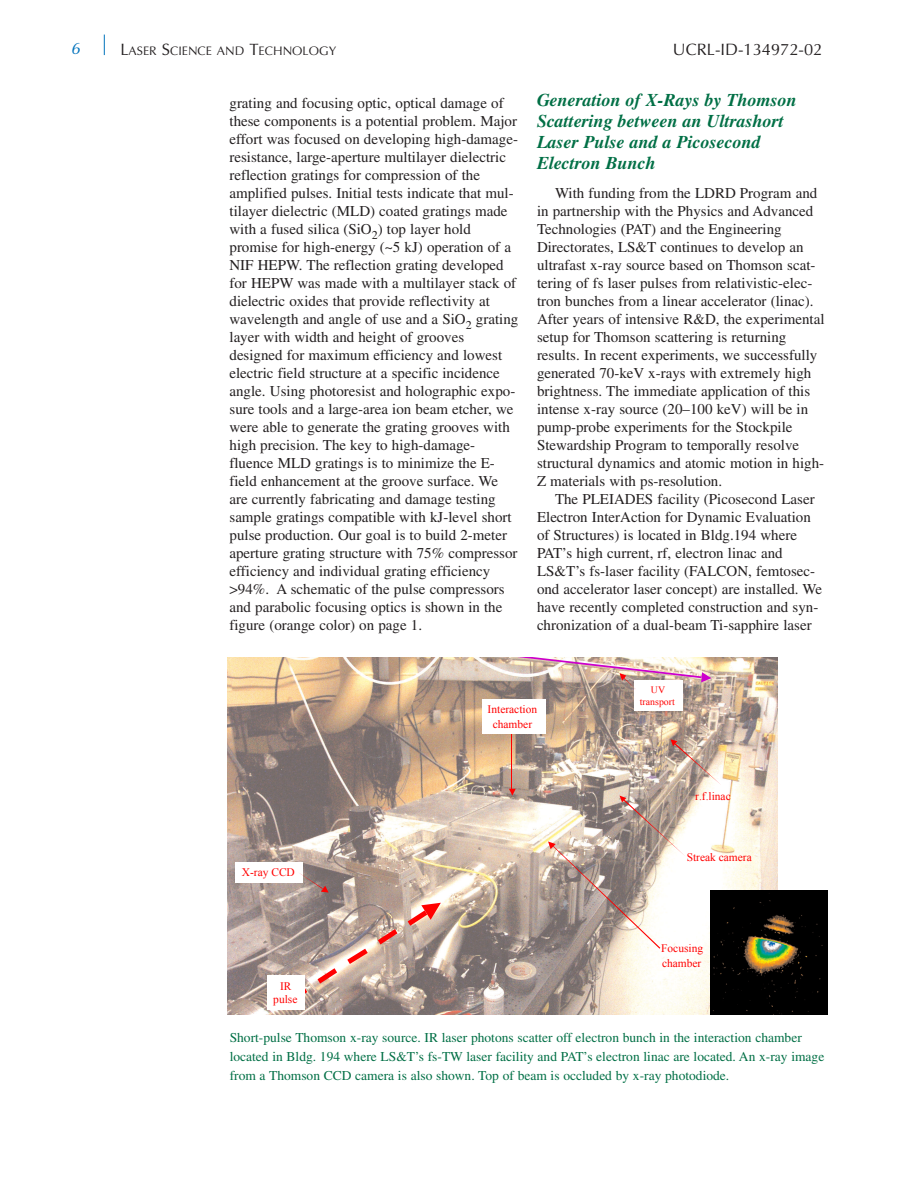
<style>
.page{position:relative;width:918px;height:1188px;background:#fff}
.page>*{position:absolute;margin:0;border:0;box-sizing:border-box;transform-origin:0 0}
.t1{font:italic 700 18px/21px "Times";color:#006f45}
.t2{font:16.5px "Optima";color:#231f20}
.t3{font:italic 16.5px "Optima";color:#0072bc}
.t4{font:15px/18px "Times";color:#231f20}
.t5{font:13.5px/18.8px "Times";color:#006f45}
.t6{font:12.3px "Optima";color:#231f20}
.t7{font:11.4px/14.4px "Times New Roman";color:#f00;text-align:center}
.t8{font:9.75px/11.9px "Times New Roman";color:#f00;text-align:center}
.s1{font-size:16.5px}
</style>
<div class="page">
<svg style="left:104px;top:35px;width:1px;height:20px"></svg>
<img style="left:227px;top:657px;width:551px;height:357px">
<svg style="left:378px;top:929px;width:19px;height:15px"></svg>
<svg style="left:347px;top:949px;width:21px;height:15px"></svg>
<svg style="left:318px;top:968px;width:19px;height:16px"></svg>
<svg style="left:305px;top:988px;width:2px;height:15px"></svg>
<svg style="left:408px;top:903px;width:33px;height:23px"></svg>
<div style="left:236px;top:863px;width:67px;height:20px;background:#fff"></div>
<svg style="left:298px;top:872px;width:31px;height:21px"></svg>
<svg style="left:671px;top:739px;width:51px;height:46px;background:#cab3a4"></svg>
<hr style="left:511px;top:729px;width:1px;height:60px;background:#f00">
<svg style="left:509px;top:789px;width:7px;height:7px"></svg>
<div style="left:482px;top:699px;width:64px;height:34px;background:#fff"></div>
<svg style="left:548px;top:796px;width:138px;height:153px"></svg>
<div style="left:267px;top:975px;width:38px;height:35px;background:#fff"></div>
<div style="left:634px;top:680px;width:48px;height:30px;background:#fff"></div>
<img style="left:487px;top:657px;width:224px;height:32px">
<img style="left:711px;top:890px;width:116px;height:124px">
<p class="t3" style="left:71px;top:42px;width:11px">6</p>
<p class="t6" style="left:120px;top:46px;width:217px"><span class="s1">L</span>ASER <span class="s1">S</span>CIENCE AND <span class="s1">T</span>ECHNOLOGY</p>
<p class="t2" style="left:673px;top:43px;width:151px">UCRL-ID-134972-02</p>
<p class="t4" style="left:230px;top:95px;width:290px">grating and focusing optic, optical damage of these components is a potential problem. Major effort was focused on developing high-damage&shy;resistance, large-aperture multilayer dielectric reflection gratings for compression of the amplified pulses. Initial tests indicate that mul&shy;tilayer dielectric (MLD) coated gratings made with a fused silica (SiO<sub>2</sub>) top layer hold promise for high-energy (~5 kJ) operation of a NIF HEPW. The reflection grating developed for HEPW was made with a multilayer stack of dielectric oxides that provide reflectivity at wavelength and angle of use and a SiO<sub>2</sub> grating layer with width and height of grooves designed for maximum efficiency and lowest electric field structure at a specific incidence angle. Using photoresist and holographic expo&shy;sure tools and a large-area ion beam etcher, we were able to generate the grating grooves with high precision. The key to high-damage&shy;fluence MLD gratings is to minimize the E&shy;field enhancement at the groove surface. We are currently fabricating and damage testing sample gratings compatible with kJ-level short pulse production. Our goal is to build 2-meter aperture grating structure with 75% compressor efficiency and individual grating efficiency &gt;94%. A schematic of the pulse compressors and parabolic focusing optics is shown in the figure (orange color) on page 1.</p>
<p class="t1" style="left:537px;top:91px;width:261px">Generation of X-Rays by Thomson<br>Scattering between an Ultrashort<br>Laser Pulse and a Picosecond<br>Electron Bunch</p>
<p class="t4" style="left:537px;top:185px;width:289px;text-indent:18px">With funding from the LDRD Program and in partnership with the Physics and Advanced Technologies (PAT) and the Engineering Directorates, LS&amp;T continues to develop an ultrafast x-ray source based on Thomson scat&shy;tering of fs laser pulses from relativistic-elec&shy;tron bunches from a linear accelerator (linac).<br>After years of intensive R&amp;D, the experimental setup for Thomson scattering is returning results. In recent experiments, we successfully generated 70-keV x-rays with extremely high brightness. The immediate application of this intense x-ray source (20–100 keV) will be in pump-probe experiments for the Stockpile Stewardship Program to temporally resolve structural dynamics and atomic motion in high-Z materials with ps-resolution.</p>
<p class="t4" style="left:537px;top:491px;width:287px;text-indent:18px">The PLEIADES facility (Picosecond Laser Electron InterAction for Dynamic Evaluation of Structures) is located in Bldg.194 where PAT’s high current, rf, electron linac and LS&amp;T’s fs-laser facility (FALCON, femtosec&shy;ond accelerator laser concept) are installed. We have recently completed construction and syn&shy;chronization of a dual-beam Ti-sapphire laser</p>
<p class="t7" style="left:242px;top:865px;width:55px">X-ray CCD</p>
<p class="t7" style="left:273px;top:979px;width:26px;line-height:13.6px">IR pulse</p>
<p class="t7" style="left:488px;top:702px;width:51px">Interaction chamber</p>
<p class="t8" style="left:640px;top:683px;width:36px">UV transport</p>
<p class="t7" style="left:695px;top:789px;width:37px">r.f.linac</p>
<p class="t7" style="left:687px;top:850px;width:67px">Streak camera</p>
<p class="t7" style="left:661px;top:941px;width:43px;text-align:left">Focusing chamber</p>
<p class="t5" style="left:230px;top:1030px;width:596px">Short-pulse Thomson x-ray source. IR laser photons scatter off electron bunch in the interaction chamber located in Bldg. 194 where LS&amp;T’s fs-TW laser facility and PAT’s electron linac are located. An x-ray image from a Thomson CCD camera is also shown. Top of beam is occluded by x-ray photodiode.</p>
</div>
